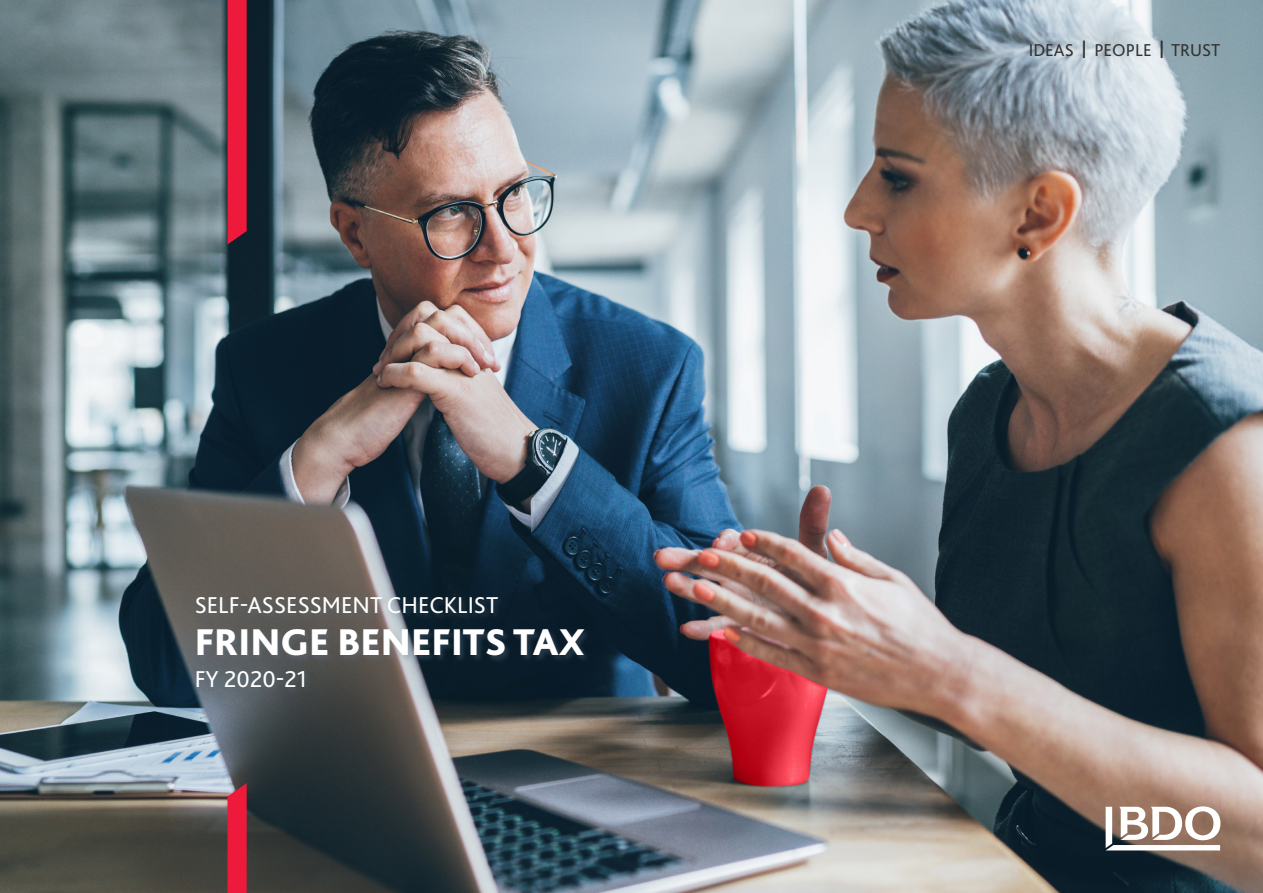
<style>
.page{position:relative;width:1263px;height:893px;background:#fff}
.page>*{position:absolute;margin:0;border:0;box-sizing:border-box;transform-origin:0 0}
.t1{font:800 39px "Bliss Pro";color:#fff}
.t2{font:24px "Bliss Pro";color:#fff}
.t3{font:18px "Bliss Pro";color:#343331}
.s1{font-weight:700;font-size:17.1px}
</style>
<div class="page">
<img style="left:0;top:0;width:1263px;height:893px">
<svg style="left:1106px;top:806px;width:114px;height:44px"></svg>
<div style="left:195px;top:595px;width:396px;height:100px;background:#657c91;opacity:.3"></div>
<svg style="left:227px;top:0;width:20px;height:244px;background:#de1a3a"></svg>
<svg style="left:227px;top:783px;width:20px;height:110px;background:#df2240"></svg>
<p class="t2" style="left:195px;top:590px;width:305px">SELF-ASSESSMENT CHECKLIST</p>
<h1 class="t1" style="left:195px;top:618px;width:391px">FRINGE BENEFITS TAX</h1>
<p class="t2" style="left:195px;top:664px;width:114px">FY 2020-21</p>
<p class="t3" style="left:1029px;top:39px;width:193px">IDEAS <span class="s1">|</span> PEOPLE <span class="s1">|</span> TRUST</p>
</div>
